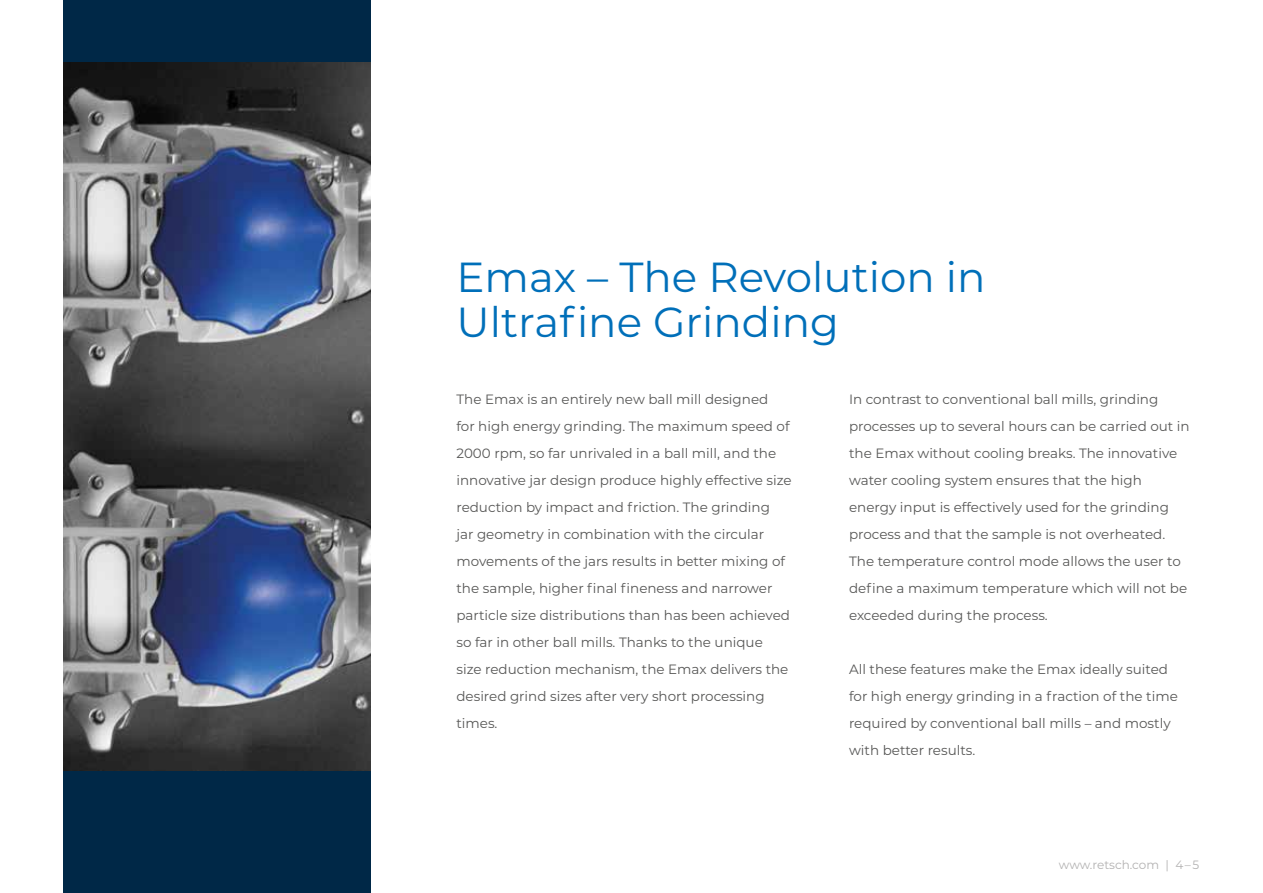
<style>
.page{position:relative;width:1263px;height:893px;background:#fff}
.page>*{position:absolute;margin:0;border:0;box-sizing:border-box;transform-origin:0 0}
.t1{font:42px/45px "Montserrat";color:#006fb9}
.t2{font:13.5px/27px "Montserrat";color:#575756}
.t3{font:12px "Montserrat";letter-spacing:-.005em;color:#b3b2b2}
</style>
<div class="page">
<div style="left:64px;top:770px;width:307px;height:123px;background:#002847"></div>
<div style="left:64px;top:0;width:307px;height:63px;background:#002847"></div>
<img style="left:64px;top:63px;width:307px;height:708px">
<h1 class="t1" style="left:456px;top:253px;width:531px">Emax – The Revolution in<br>Ultrafine Grinding</h1>
<p class="t2" style="left:456px;top:385px;width:337px">The Emax is an entirely new ball mill designed<br>for high energy grinding. The maximum speed of 2000 rpm, so far unrivaled in a ball mill, and the innovative jar design produce highly effective size reduction by impact and friction. The grinding<br>jar geometry in combination with the circular movements of the jars results in better mixing of the sample, higher final fineness and narrower particle size distributions than has been achieved so far in other ball mills. Thanks to the unique<br>size reduction mechanism, the Emax delivers the desired grind sizes after very short processing times.</p>
<p class="t2" style="left:849px;top:385px;width:342px">In contrast to conventional ball mills, grinding processes up to several hours can be carried out in the Emax without cooling breaks. The innovative water cooling system ensures that the high energy input is effectively used for the grinding process and that the sample is not overheated.<br>The temperature control mode allows the user to define a maximum temperature which will not be exceeded during the process.</p>
<p class="t2" style="left:849px;top:655px;width:330px">All these features make the Emax ideally suited for high energy grinding in a fraction of the time required by conventional ball mills – and mostly with better results.</p>
<p class="t3" style="left:1059px;top:856px;width:142px">www.retsch.com | 4 – 5</p>
</div>
